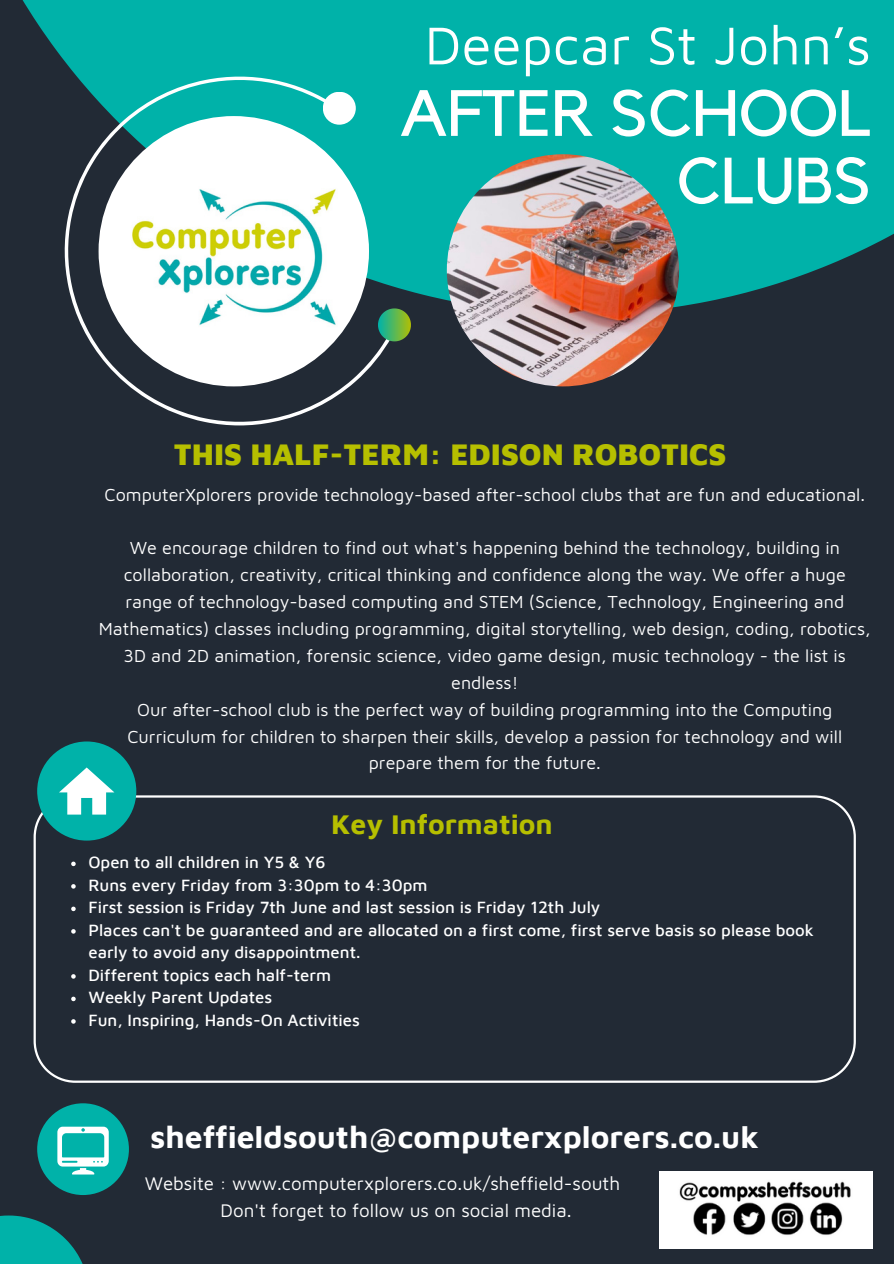
<style>
.page{position:relative;width:894px;height:1264px;background:#fff}
.page>*{position:absolute;margin:0;border:0;box-sizing:border-box;transform-origin:0 0}
.t1{font:64.5px/67.5px "Kollektif";color:#fff;text-align:right}
.t2{font:54.9px "Maven Pro";color:#fff}
.t3{font:700 31.8px "Maven Pro";color:#fff}
.t4{font:900 30.45px "Maven Pro";color:#b6bf00}
.t5{font:700 28.35px "Maven Pro";color:#b6bf00}
.t6{font:18.75px "Maven Pro";color:#fff}
.t7{font:17.85px/26.8px "Maven Pro";color:#fff;text-align:center}
.t8{font:500 16.8px/22.5px "Maven Pro";color:#fff}
</style>
<div class="page">
<div style="left:0;top:0;width:893px;height:1263px;background:#222a35"></div>
<svg style="left:22px;top:0;width:871px;height:314px;background:#04a099"></svg>
<svg style="left:65px;top:76px;width:329px;height:349px"></svg>
<img style="left:98px;top:116px;width:271px;height:270px;border-radius:50%">
<svg style="left:378px;top:308px;width:32px;height:33px"></svg>
<div style="left:323px;top:92px;width:33px;height:33px;background:#fff;border-radius:50%"></div>
<img style="left:446px;top:154px;width:233px;height:232px;border-radius:50%">
<svg style="left:0;top:1215px;width:82px;height:48px"></svg>
<svg style="left:34px;top:795px;width:821px;height:287px"></svg>
<div style="left:37px;top:741px;width:99px;height:99px;background:#00b2a9;border-radius:50%"></div>
<svg style="left:59px;top:767px;width:55px;height:47px"></svg>
<div style="left:37px;top:1103px;width:92px;height:91px;background:#00b2a9;border-radius:50%"></div>
<svg style="left:57px;top:1126px;width:52px;height:48px"></svg>
<img style="left:659px;top:1171px;width:212px;height:76px">
<svg style="left:71px;top:861px;width:5px;height:5px"></svg>
<svg style="left:71px;top:884px;width:5px;height:4px"></svg>
<svg style="left:71px;top:906px;width:5px;height:5px"></svg>
<svg style="left:71px;top:929px;width:5px;height:4px"></svg>
<svg style="left:71px;top:974px;width:5px;height:4px"></svg>
<svg style="left:71px;top:996px;width:5px;height:5px"></svg>
<svg style="left:71px;top:1019px;width:5px;height:4px"></svg>
<p class="t2" style="left:424px;top:11px;width:447px">Deepcar St John’s</p>
<p class="t1" style="left:400px;top:82px;width:472px">AFTER SCHOOL<br>CLUBS</p>
<h5 class="t4" style="left:174px;top:435px;width:554px">THIS HALF-TERM: EDISON ROBOTICS</h5>
<p class="t7" style="left:105px;top:480px;width:761px">ComputerXplorers provide technology-based after-school clubs that are fun and educational.</p>
<p class="t7" style="left:99px;top:534px;width:773px">We encourage children to find out what's happening behind the technology, building in collaboration, creativity, critical thinking and confidence along the way. We offer a huge range of technology-based computing and STEM (Science, Technology, Engineering and Mathematics) classes including programming, digital storytelling, web design, coding, robotics, 3D and 2D animation, forensic science, video game design, music technology - the list is endless!</p>
<p class="t7" style="left:127px;top:695px;width:716px">Our after-school club is the perfect way of building programming into the Computing<br>Curriculum for children to sharpen their skills, develop a passion for technology and will prepare them for the future.</p>
<p class="t5" style="left:331px;top:806px;width:223px">Key Information</p>
<p class="t8" style="left:88px;top:850px;width:238px">Open to all children in Y5 &amp; Y6</p>
<p class="t8" style="left:88px;top:873px;width:340px">Runs every Friday from 3:30pm to 4:30pm</p>
<p class="t8" style="left:88px;top:895px;width:513px">First session is Friday 7th June and last session is Friday 12th July</p>
<p class="t8" style="left:88px;top:918px;width:726px">Places can't be guaranteed and are allocated on a first come, first serve basis so please book early to avoid any disappointment.</p>
<h3 class="t8" style="left:88px;top:963px;width:244px">Different topics each half-term</h3>
<h6 class="t8" style="left:88px;top:985px;width:185px">Weekly Parent Updates</h6>
<h6 class="t8" style="left:88px;top:1008px;width:273px">Fun, Inspiring, Hands-On Activities</h6>
<p class="t3" style="left:150px;top:1117px;width:610px">sheffieldsouth@computerxplorers.co.uk</p>
<p class="t6" style="left:145px;top:1171px;width:476px">Website : www.computerxplorers.co.uk/sheffield-south</p>
<p class="t6" style="left:220px;top:1198px;width:352px">Don't forget to follow us on social media.</p>
</div>
